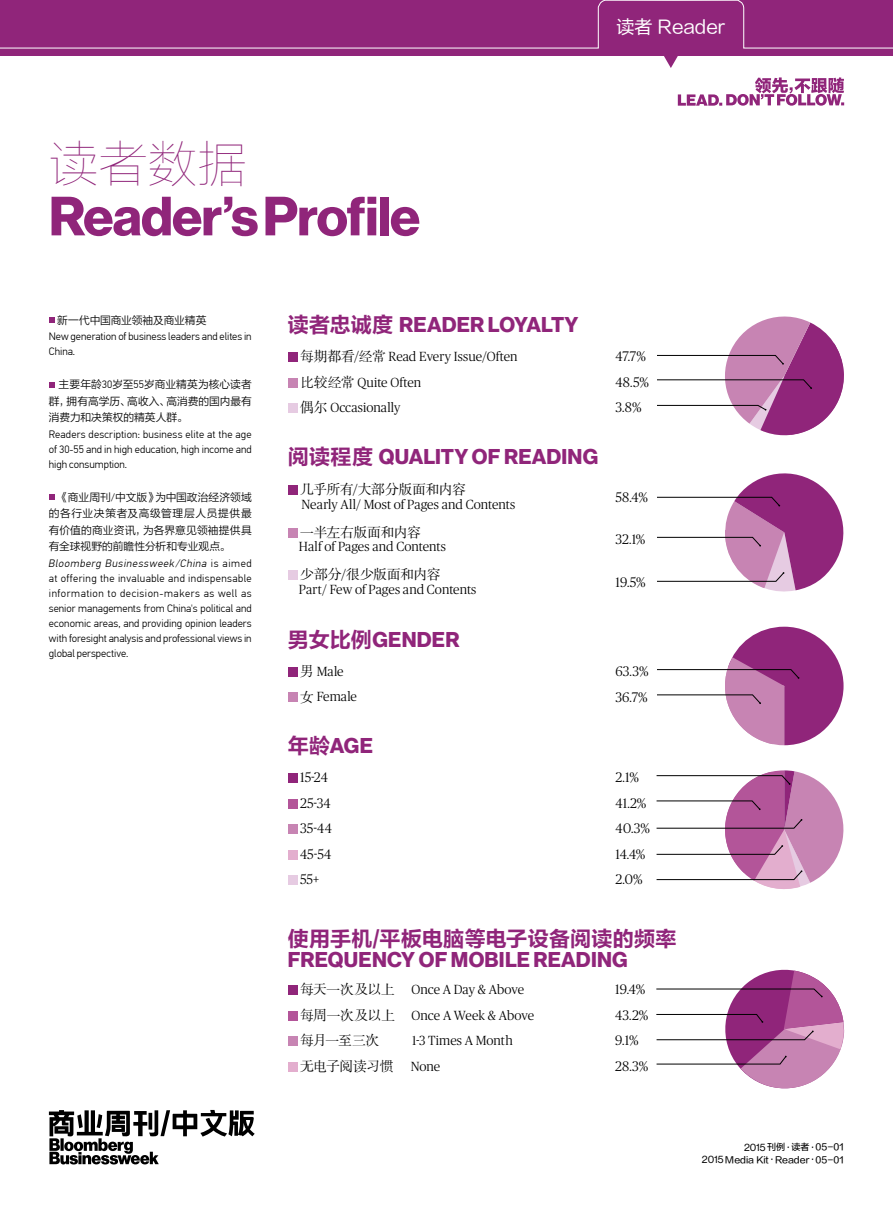
<style>
.page{position:relative;width:893px;height:1212px;background:#fff}
.page>*{position:absolute;margin:0;border:0;box-sizing:border-box;transform-origin:0 0}
.t1{font:700 54px "BW Haas Head 75";letter-spacing:-.015em;color:#90257a}
.t2{font:49.5px "FZLTCXHJW GB1 0";color:#90257a}
.t3{font:700 21px "BW Haas Head 75";letter-spacing:.01em;color:#90257a}
.t4{font:21px "FZLTCHK GBK1 0";letter-spacing:.015em;color:#90257a}
.t5{font:18px "FZLTHK GBK1 0";color:#fff}
.t6{font:300 13.8px "BW Publico Head";letter-spacing:.01em;color:#000}
.t7{font:13.8px "FZSSJW GB1 0";letter-spacing:-.03em;color:#000}
.t8{font:300 13.2px "BW Publico Head";letter-spacing:.005em;color:#000}
.t9{font:300 10.8px/15px "PF Din Text Pro";color:#000;text-align:justify}
.t10{font:10.8px/16.5px "FZLTXIHK GBK1 0";color:#000;text-align:justify}
.t11{font:9px/12.6px "FZLTZHUNHK GBK1 0";color:#000;text-align:right}
.s1{font-family:"PF Din Text Pro";font-weight:300}
.s2{font-style:italic}
.s3{font-family:"FZLTCHK GBK1 0";font-weight:400}
.s4{font-family:"FZSSJW GB1 0";font-weight:400;font-size:13.8px}
.s5{font-size:13.8px}
.s6{font-family:"BW Haas Head 75";font-weight:700}
.s7{font-family:"BW Publico Head";font-weight:300}
.s8{font-family:"BW Publico Head";font-weight:300;font-size:13.2px}
.s9{font-family:"BW Haas Head 55 Roman";font-size:10.5px}
.s10{font-family:"Marker Felt";font-weight:100}
</style>
<div class="page">
<svg style="left:49px;top:1110px;width:206px;height:54px"></svg>
<svg style="left:0;top:0;width:893px;height:68px"></svg>
<div style="left:288px;top:352px;width:10px;height:10px;background:#90257a"></div>
<div style="left:288px;top:378px;width:10px;height:9px;background:#c784b3"></div>
<div style="left:288px;top:403px;width:10px;height:10px;background:#e6cbe2"></div>
<div style="left:288px;top:485px;width:10px;height:10px;background:#90257a"></div>
<div style="left:288px;top:528px;width:10px;height:10px;background:#c784b3"></div>
<div style="left:288px;top:570px;width:10px;height:10px;background:#e6cbe2"></div>
<div style="left:288px;top:667px;width:10px;height:10px;background:#90257a"></div>
<div style="left:288px;top:692px;width:10px;height:10px;background:#c784b3"></div>
<div style="left:288px;top:773px;width:10px;height:10px;background:#90257a"></div>
<div style="left:288px;top:799px;width:10px;height:9px;background:#b35599"></div>
<div style="left:288px;top:824px;width:10px;height:10px;background:#c784b3"></div>
<div style="left:288px;top:850px;width:10px;height:9px;background:#e3aece"></div>
<div style="left:288px;top:875px;width:10px;height:10px;background:#e6cbe2"></div>
<svg style="left:49px;top:317px;width:6px;height:6px"></svg>
<svg style="left:49px;top:382px;width:6px;height:6px"></svg>
<svg style="left:49px;top:494px;width:6px;height:6px"></svg>
<svg style="left:657px;top:473px;width:187px;height:119px"></svg>
<svg style="left:657px;top:627px;width:186px;height:118px"></svg>
<svg style="left:656px;top:770px;width:188px;height:119px"></svg>
<svg style="left:657px;top:316px;width:187px;height:120px"></svg>
<div style="left:288px;top:985px;width:10px;height:10px;background:#90257a"></div>
<div style="left:288px;top:1011px;width:10px;height:9px;background:#b35599"></div>
<div style="left:288px;top:1036px;width:10px;height:10px;background:#c784b3"></div>
<div style="left:288px;top:1062px;width:10px;height:9px;background:#e3aece"></div>
<svg style="left:656px;top:969px;width:189px;height:120px"></svg>
<svg style="left:678px;top:77px;width:166px;height:29px"></svg>
<h2 class="t2" style="left:49px;top:139px;width:200px">读者数据</h2>
<h1 class="t1" style="left:49px;top:185px;width:373px">READER’S PROFILE</h1>
<h3 class="t5" style="left:617px;top:17px;width:110px">读者 Reader</h3>
<p class="t10" style="left:57px;top:312px;width:151px">新一代中国商业领袖及商业精英</p>
<p class="t9" style="left:49px;top:329px;width:204px">New generation of business leaders and elites in<br>China.</p>
<p class="t10" style="left:49px;top:377px;width:204px;text-indent:10px">主要年龄<span class="s1">30</span>岁至<span class="s1">55</span>岁商业精英为核心读者群，拥有高学历、高收入、高消费的国内最有消费力和决策权的精英人群。</p>
<p class="t9" style="left:49px;top:427px;width:204px">Readers description: business elite at the age of 30-55 and in high education, high income and high consumption.</p>
<p class="t10" style="left:49px;top:489px;width:204px;text-indent:9px">《商业周刊<span class="s1">/</span>中文版》为中国政治经济领域的各行业决策者及高级管理层人员提供最有价值的商业资讯，为各界意见领袖提供具有全球视野的前瞻性分析和专业观点。</p>
<p class="t9" style="left:48px;top:556px;width:205px"><span class="s2">Bloomberg Businessweek/China</span> i s a i m e d at offering the invaluable and indispensable information to decision-makers as well as senior managements from China's political and economic areas, and providing opinion leaders with foresight analysis and professional views in global perspective.</p>
<h3 class="t3" style="left:288px;top:312px;width:141px"><span class="s3">读者忠诚度</span> READER</h3>
<h3 class="t3" style="left:488px;top:312px;width:92px">LOYALT Y</h3>
<p class="t8" style="left:300px;top:348px;width:219px"><span class="s4">每期都看</span><span class="s5">/</span><span class="s4">经常</span> Read Every Issue/Often</p>
<p class="t6" style="left:615px;top:347px;width:32px">47.7%</p>
<p class="t8" style="left:300px;top:373px;width:123px"><span class="s4">比较经常</span> Quite Often</p>
<p class="t6" style="left:615px;top:373px;width:35px">48.5%</p>
<p class="t8" style="left:300px;top:399px;width:102px"><span class="s4">偶尔</span> Occasionally</p>
<p class="t6" style="left:615px;top:398px;width:27px">3.8%</p>
<h3 class="t4" style="left:288px;top:445px;width:121px">阅读程度 <span class="s6">QUAL</span></h3>
<h3 class="t3" style="left:435px;top:444px;width:98px">ITY OF READ</h3>
<h3 class="t3" style="left:562px;top:444px;width:22px">ING</h3>
<p class="t7" style="left:300px;top:482px;width:167px">几乎所有<span class="s7">/</span>大部分版面和内容</p>
<p class="t8" style="left:302px;top:495px;width:215px">Nearly All/ Most of Pages and Contents</p>
<p class="t6" style="left:615px;top:487px;width:34px">58.4%</p>
<p class="t7" style="left:300px;top:525px;width:122px">一半左右版面和内容</p>
<p class="t8" style="left:299px;top:538px;width:149px">Half of Pages and Contents</p>
<p class="t7" style="left:300px;top:567px;width:142px">少部分<span class="s7">/</span>很少版面和内容</p>
<p class="t8" style="left:299px;top:580px;width:179px">Part/ Few of Pages and Contents</p>
<p class="t6" style="left:615px;top:530px;width:31px">32.1%</p>
<p class="t6" style="left:615px;top:572px;width:32px">19.5%</p>
<h3 class="t3" style="left:288px;top:627px;width:116px"><span class="s3">男女比例</span>GENDER</h3>
<p class="t8" style="left:300px;top:662px;width:45px"><span class="s4">男</span> Male</p>
<p class="t6" style="left:615px;top:662px;width:35px">63.3%</p>
<p class="t8" style="left:300px;top:688px;width:58px"><span class="s4">女</span> Female</p>
<p class="t6" style="left:615px;top:687px;width:34px">36.7%</p>
<h3 class="t3" style="left:288px;top:733px;width:71px"><span class="s3">年龄</span>AGE</h3>
<p class="t6" style="left:300px;top:768px;width:29px">15-24</p>
<p class="t6" style="left:615px;top:768px;width:25px">2.1%</p>
<p class="t6" style="left:300px;top:794px;width:32px">25-34</p>
<p class="t6" style="left:615px;top:794px;width:32px">41.2%</p>
<p class="t6" style="left:300px;top:819px;width:33px">35-44</p>
<p class="t6" style="left:615px;top:819px;width:36px">40.3%</p>
<p class="t6" style="left:300px;top:845px;width:33px">45-54</p>
<p class="t6" style="left:615px;top:845px;width:31px">14.4%</p>
<p class="t6" style="left:300px;top:870px;width:21px">55+</p>
<p class="t6" style="left:615px;top:870px;width:29px">2.0%</p>
<h3 class="t4" style="left:288px;top:927px;width:390px">使用手机/平板电脑等电子设备阅读的频率</h3>
<h3 class="t3" style="left:288px;top:947px;width:28px">FREQUENC</h3>
<h3 class="t3" style="left:401px;top:947px;width:162px">Y OF MOBILE READ</h3>
<h3 class="t3" style="left:591px;top:947px;width:22px">ING</h3>
<p class="t8" style="left:300px;top:981px;width:226px"><span class="s4">每天一次及以上</span> Once A Day &amp; Above</p>
<p class="t6" style="left:615px;top:980px;width:31px">19.4%</p>
<p class="t8" style="left:300px;top:1006px;width:236px"><span class="s4">每周一次及以上</span> Once A Week &amp; Above</p>
<p class="t6" style="left:615px;top:1006px;width:35px">43.2%</p>
<p class="t7" style="left:300px;top:1033px;width:81px">每月一至三次</p>
<p class="t8" style="left:412px;top:1032px;width:102px">1-3 Times A Month</p>
<p class="t6" style="left:615px;top:1031px;width:25px">9.1%</p>
<p class="t7" style="left:300px;top:1059px;width:142px">无电子阅读习惯 <span class="s8">None</span></p>
<p class="t6" style="left:615px;top:1057px;width:35px">28.3%</p>
<p class="t11" style="left:702px;top:1141px;width:144px"><span class="s9">2015</span> 刊例 <span class="s10">·</span> 读者 <span class="s10">·</span> 05-01<br><span class="s9">2015</span> Media Kit <span class="s10">·</span> Reader <span class="s10">·</span> 05-01</p>
</div>
